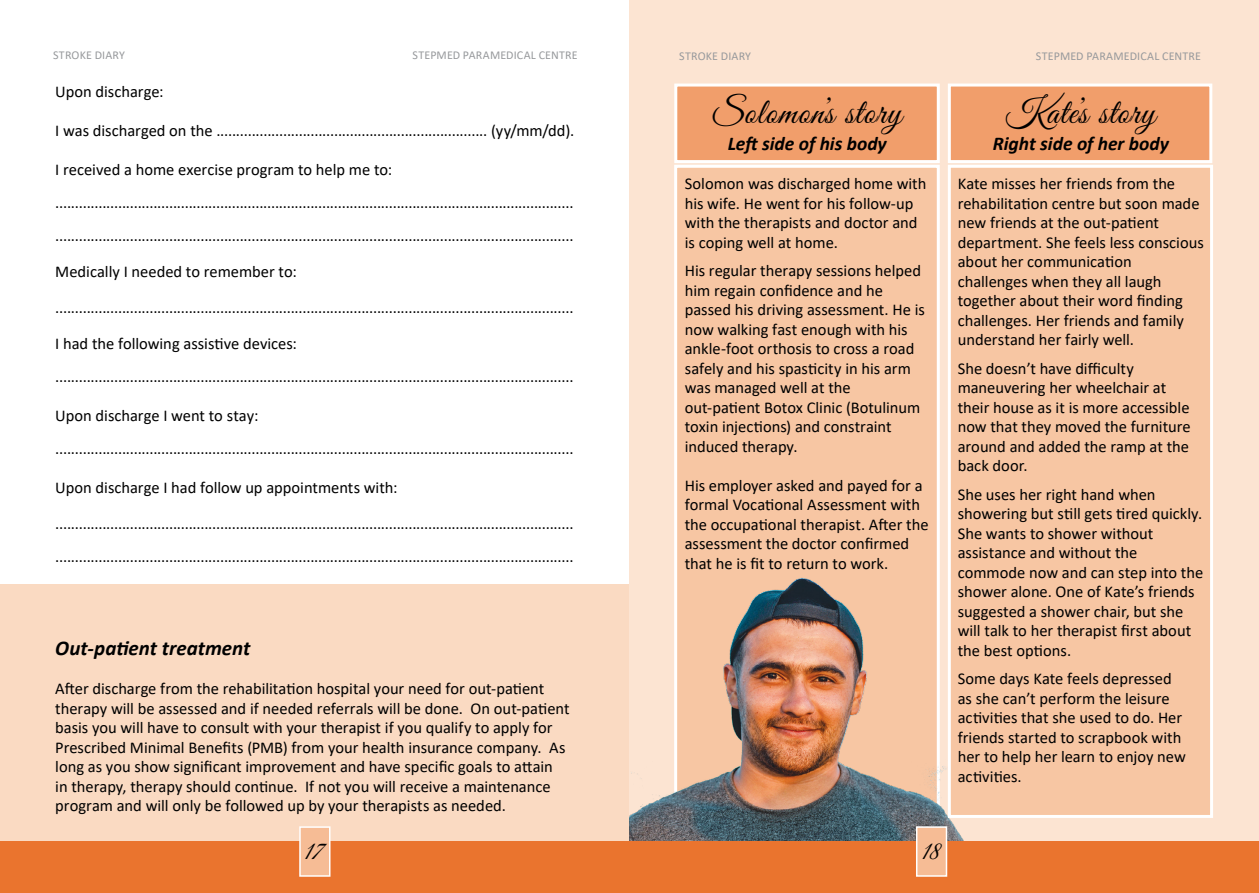
<style>
.page{position:relative;width:1259px;height:893px;background:#fff}
.page>*{position:absolute;margin:0;border:0;box-sizing:border-box;transform-origin:0 0}
.t1{font:36px "Great Vibes";letter-spacing:.025em;color:#000}
.t2{font:27px "Great Vibes";color:#000}
.t3{font:italic 700 21px "Calibri";color:#000}
.t4{font:italic 700 19.5px "Calibri";color:#000}
.t5{font:16.5px/19.5px "Calibri";color:#000}
.t6{font:12px "Calibri";letter-spacing:.015em;color:#97999c}
</style>
<div class="page">
<div style="left:0;top:585px;width:642px;height:274px;background:#fadac2"></div>
<div style="left:0;top:842px;width:642px;height:51px;background:#ea742e"></div>
<div style="left:299px;top:826px;width:31px;height:51px;background:#f6bc95;border:2px solid #fff"></div>
<div style="left:629px;top:0;width:630px;height:859px;background:#fce4d2"></div>
<div style="left:674px;top:165px;width:265px;height:653px;background:#f7c6a3;border:3px solid #fff"></div>
<img style="left:629px;top:544px;width:353px;height:298px">
<div style="left:948px;top:165px;width:265px;height:653px;background:#f7c6a3;border:3px solid #fff"></div>
<div style="left:948px;top:84px;width:264px;height:79px;background:#f19e6b;border:3px solid #fff"></div>
<div style="left:674px;top:84px;width:265px;height:79px;background:#f19e6b;border:3px solid #fff"></div>
<div style="left:629px;top:842px;width:630px;height:51px;background:#ea742e"></div>
<div style="left:916px;top:826px;width:31px;height:51px;background:#f6bc95;border:2px solid #fff"></div>
<p class="t6" style="left:53px;top:47px;width:73px">STROKE DIARY</p>
<p class="t6" style="left:412px;top:47px;width:167px">STEPMED PARAMEDICAL CENTRE</p>
<p class="t6" style="left:684px;top:47px;width:73px">STROKE DIARY</p>
<p class="t6" style="left:1043px;top:47px;width:167px">STEPMED PARAMEDICAL CENTRE</p>
<p class="t5" style="left:55px;top:82px;width:110px">Upon discharge:</p>
<p class="t5" style="left:55px;top:121px;width:520px">I was discharged on the ..................................................................... (yy/mm/dd).</p>
<p class="t5" style="left:55px;top:160px;width:338px">I received a home exercise program to help me to:</p>
<p class="t5" style="left:55px;top:193px;width:520px">....................................................................................................................................</p>
<p class="t5" style="left:55px;top:226px;width:520px">....................................................................................................................................</p>
<p class="t5" style="left:55px;top:262px;width:243px">Medically I needed to remember to:</p>
<p class="t5" style="left:55px;top:298px;width:520px">....................................................................................................................................</p>
<p class="t5" style="left:55px;top:334px;width:243px">I had the following assistive devices:</p>
<p class="t5" style="left:55px;top:367px;width:520px">....................................................................................................................................</p>
<p class="t5" style="left:55px;top:406px;width:205px">Upon discharge I went to stay:</p>
<p class="t5" style="left:55px;top:439px;width:520px">....................................................................................................................................</p>
<p class="t5" style="left:55px;top:478px;width:344px">Upon discharge I had follow up appointments with:</p>
<p class="t5" style="left:55px;top:514px;width:520px">....................................................................................................................................</p>
<p class="t5" style="left:55px;top:547px;width:520px">....................................................................................................................................</p>
<p class="t6" style="left:679px;top:47px;width:73px">STROKE DIARY</p>
<p class="t6" style="left:1036px;top:47px;width:167px">STEPMED PARAMEDICAL CENTRE</p>
<p class="t1" style="left:713px;top:93px;width:190px">Solomon’s story</p>
<p class="t4" style="left:728px;top:130px;width:161px">Left side of his body</p>
<p class="t5" style="left:685px;top:173px;width:243px">Solomon was discharged home with his wife. He went for his follow-up with the therapists and doctor and is coping well at home.</p>
<p class="t5" style="left:685px;top:260px;width:241px">His regular therapy sessions helped him regain confidence and he passed his driving assessment. He is now walking fast enough with his</p>
<p class="t5" style="left:685px;top:338px;width:231px">ankle-foot orthosis to cross a road safely and his spasticity in his arm was managed well at the</p>
<p class="t5" style="left:685px;top:397px;width:237px">out-patient Botox Clinic (Botulinum toxin injections) and constraint induced therapy.</p>
<p class="t5" style="left:685px;top:475px;width:245px">His employer asked and payed for a formal Vocational Assessment with the occupational therapist. After the assessment the doctor confirmed that he is fit to return to work.</p>
<p class="t1" style="left:1006px;top:93px;width:151px">Kate’s story</p>
<p class="t4" style="left:993px;top:130px;width:177px">Right side of her body</p>
<p class="t5" style="left:957px;top:173px;width:243px">Kate misses her friends from the rehabilitation centre but soon made new friends at the out-patient</p>
<p class="t5" style="left:957px;top:232px;width:247px">department. She feels less conscious about her communication</p>
<p class="t5" style="left:957px;top:271px;width:228px">challenges when they all laugh together about their word finding challenges. Her friends and family understand her fairly well.</p>
<p class="t5" style="left:957px;top:358px;width:178px">She doesn’t have difficulty</p>
<p class="t5" style="left:957px;top:377px;width:234px">maneuvering her wheelchair at their house as it is more accessible now that they moved the furniture around and added the ramp at the back door.</p>
<p class="t5" style="left:957px;top:484px;width:199px">She uses her right hand when</p>
<p class="t5" style="left:957px;top:503px;width:246px">showering but still gets tired quickly.<br>She wants to shower without</p>
<p class="t5" style="left:957px;top:542px;width:181px">assistance and without the</p>
<p class="t5" style="left:957px;top:562px;width:247px">commode now and can step into the shower alone. One of Kate’s friends suggested a shower chair, but she will talk to her therapist first about the best options.</p>
<p class="t5" style="left:957px;top:668px;width:230px">Some days Kate feels depressed as she can’t perform the leisure activities that she used to do. Her friends started to scrapbook with her to help her learn to enjoy new activities.</p>
<p class="t3" style="left:55px;top:634px;width:197px">Out-patient treatment</p>
<p class="t5" style="left:55px;top:679px;width:516px">After discharge from the rehabilitation hospital your need for out-patient therapy will be assessed and if needed referrals will be done. On out-patient basis you will have to consult with your therapist if you qualify to apply for Prescribed Minimal Benefits (PMB) from your health insurance company. As long as you show significant improvement and have specific goals to attain<br>in therapy, therapy should continue. If not you will receive a maintenance program and will only be followed up by your therapists as needed.</p>
<p class="t2" style="left:304px;top:836px;width:22px">17</p>
<p class="t2" style="left:921px;top:836px;width:21px">18</p>
</div>
